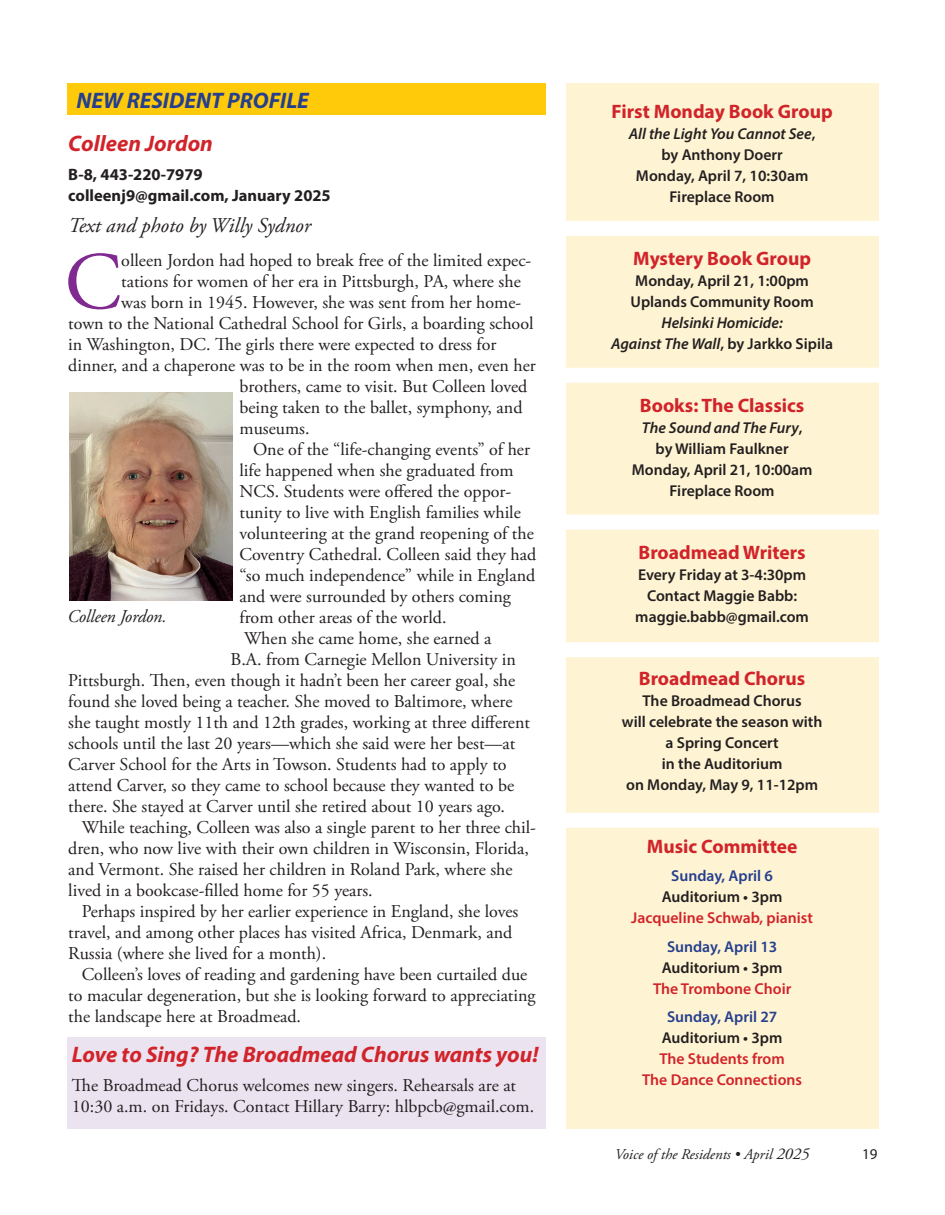
<style>
.page{position:relative;width:945px;height:1215px;background:#fff}
.page>*{position:absolute;margin:0;border:0;box-sizing:border-box;transform-origin:0 0}
.Text_with_drop_cap{font:81.3px "Adobe Garamond Pro";color:#802990}
.Headline_Secondary{font:italic 700 22.5px "Myriad Pro";color:#d1232a}
.Headline_Secondary-2{font:italic 700 22.5px "Myriad Pro";color:#253f8e}
.Byline{font:italic 21px "Adobe Garamond Pro";color:#231f20}
.Boxed_Items_Headers{font:700 19.5px "Myriad Pro";color:#d1232a}
.Text_stories{font:18px/21px "Adobe Garamond Pro";color:#231f20}
.Text_with_drop_cap-2{font:18px "Adobe Garamond Pro";color:#231f20}
.Text_no_indent__no_space{font:18px/21px "Adobe Garamond Pro";color:#231f20}
.Headline_Secondary-3{font:italic 18px "Adobe Garamond Pro";letter-spacing:-.01em;color:#231f20}
.Text_no_indent__no_space-2{font:700 16.5px "Myriad Pro";color:#231f20}
.Boxed_Items_Myriad_Semi{font:600 15.75px "Myriad Pro";color:#231f20}
.Boxed_Items_Myriad_Semi-2{font:600 15.75px "Myriad Pro";color:#d1232a}
.Boxed_Items_Myriad_Semi-3{font:italic 600 15.75px "Myriad Pro";color:#231f20}
.Boxed_Items_Myriad_Semi-4{font:600 15.75px "Myriad Pro";color:#253f8e}
.t1{font:italic 15px "Adobe Garamond Pro";color:#231f20}
.t2{font:15px "Myriad Pro";color:#231f20}
.s1{font-style:normal}
.s2{font-style:italic}
.s3{font-size:16.5px}
</style>
<div class="page">
<div style="left:68px;top:84px;width:478px;height:31px;background:#feca0a"></div>
<div style="left:566px;top:84px;width:312px;height:1045px;background:#fef3d2"></div>
<div style="left:553px;top:813px;width:336px;height:15px;background:#fff"></div>
<img style="left:70px;top:393px;width:163px;height:207px">
<div style="left:553px;top:642px;width:336px;height:15px;background:#fff"></div>
<div style="left:554px;top:515px;width:336px;height:15px;background:#fff"></div>
<div style="left:563px;top:368px;width:336px;height:15px;background:#fff"></div>
<div style="left:553px;top:221px;width:336px;height:15px;background:#fff"></div>
<div style="left:67px;top:1037px;width:479px;height:92px;background:#ece3f0"></div>
<p class="Headline_Secondary-2" style="left:76px;top:86px;width:234px">NEW RESIDENT PROFILE</p>
<p class="Headline_Secondary" style="left:68px;top:129px;width:146px">Colleen Jordon</p>
<p class="Text_no_indent__no_space-2" style="left:68px;top:164px;width:136px">B-8, 443-220-7979</p>
<p class="Text_no_indent__no_space-2" style="left:68px;top:185px;width:264px">colleenj9@gmail.com, January 2025</p>
<p class="Byline" style="left:68px;top:212px;width:244px">Text and photo by Willy Sydnor</p>
<p class="Text_with_drop_cap" style="left:65px;top:234px;width:58px">C</p>
<p class="Text_with_drop_cap-2" style="left:121px;top:250px;width:412px">olleen Jordon had hoped to break free of the limited expec-</p>
<p class="Text_with_drop_cap-2" style="left:121px;top:271px;width:401px">tations for women of her era in Pittsburgh, PA, where she</p>
<p class="Text_with_drop_cap-2" style="left:121px;top:292px;width:402px">was born in 1945. However, she was sent from her home-</p>
<p class="Text_with_drop_cap-2" style="left:68px;top:313px;width:467px">town to the National Cathedral School for Girls, a boarding school</p>
<p class="Text_with_drop_cap-2" style="left:68px;top:334px;width:430px">in Washington, DC. The girls there were expected to dress for</p>
<p class="Text_with_drop_cap-2" style="left:68px;top:355px;width:469px">dinner, and a chaperone was to be in the room when men, even her</p>
<p class="Text_with_drop_cap-2" style="left:240px;top:376px;width:289px">brothers, came to visit. But Colleen loved</p>
<p class="Text_with_drop_cap-2" style="left:240px;top:397px;width:284px">being taken to the ballet, symphony, and</p>
<p class="Text_with_drop_cap-2" style="left:240px;top:418px;width:72px">museums.</p>
<p class="Text_stories" style="left:240px;top:440px;width:298px;text-indent:14px">One of the “life-changing events” of her life happened when she graduated from NCS. Students were offered the oppor&shy;tunity to live with English families while volunteering at the grand reopening of the Coventry Cathedral. Colleen said they had “so much independence” while in England and were surrounded by others coming from other areas of the world.</p>
<p class="Text_stories" style="left:244px;top:629px;width:249px">When she came home, she earned a</p>
<p class="Text_stories" style="left:231px;top:650px;width:287px">B.A. from Carnegie Mellon University in</p>
<p class="Text_stories" style="left:68px;top:671px;width:448px">Pittsburgh. Then, even though it hadn’t been her career goal, she</p>
<p class="Text_stories" style="left:68px;top:692px;width:446px">found she loved being a teacher. She moved to Baltimore, where</p>
<p class="Text_stories" style="left:68px;top:713px;width:463px">she taught mostly 11th and 12th grades, working at three different</p>
<p class="Text_stories" style="left:68px;top:734px;width:449px">schools until the last 20 years—which she said were her best—at</p>
<p class="Text_stories" style="left:68px;top:755px;width:440px">Carver School for the Arts in Towson. Students had to apply to</p>
<p class="Text_stories" style="left:68px;top:776px;width:447px">attend Carver, so they came to school because they wanted to be</p>
<p class="Text_stories" style="left:68px;top:797px;width:438px">there. She stayed at Carver until she retired about 10 years ago.</p>
<p class="Text_stories" style="left:68px;top:818px;width:469px;text-indent:14px">While teaching, Colleen was also a single parent to her three chil&shy;dren, who now live with their own children in Wisconsin, Florida, and Vermont. She raised her children in Roland Park, where she lived in a bookcase-filled home for 55 years.</p>
<p class="Text_stories" style="left:68px;top:902px;width:452px;text-indent:14px">Perhaps inspired by her earlier experience in England, she loves travel, and among other places has visited Africa, Denmark, and<br>Russia (where she lived for a month).</p>
<p class="Text_stories" style="left:68px;top:965px;width:469px;text-indent:14px">Colleen’s loves of reading and gardening have been curtailed due to macular degeneration, but she is looking forward to appreciating the landscape here at Broadmead.</p>
<p class="Headline_Secondary-3" style="left:67px;top:606px;width:101px">Colleen Jordon.</p>
<p class="Headline_Secondary" style="left:72px;top:1039px;width:468px">Love to Sing? The Broadmead Chorus wants you!</p>
<p class="Text_no_indent__no_space" style="left:72px;top:1075px;width:464px">The Broadmead Chorus welcomes new singers. Rehearsals are at<br>10:30 a.m. on Fridays. Contact Hillary Barry: hlbpcb@gmail.com.</p>
<p class="Boxed_Items_Headers" style="left:612px;top:98px;width:223px">First Monday Book Group</p>
<p class="Boxed_Items_Myriad_Semi-3" style="left:629px;top:123px;width:188px">All the Light You Cannot See<span class="s1">,</span></p>
<p class="Boxed_Items_Myriad_Semi" style="left:661px;top:144px;width:123px">by Anthony Doerr</p>
<p class="Boxed_Items_Myriad_Semi" style="left:636px;top:165px;width:174px">Monday, April 7, 10:30am</p>
<p class="Boxed_Items_Myriad_Semi" style="left:670px;top:186px;width:107px">Fireplace Room</p>
<p class="Boxed_Items_Headers" style="left:633px;top:245px;width:179px">Mystery Book Group</p>
<p class="Boxed_Items_Myriad_Semi" style="left:635px;top:270px;width:175px">Monday, April 21, 1:00pm</p>
<p class="Boxed_Items_Myriad_Semi" style="left:631px;top:291px;width:185px">Uplands Community Room</p>
<p class="Boxed_Items_Myriad_Semi-3" style="left:661px;top:312px;width:123px">Helsinki Homicide:</p>
<p class="Boxed_Items_Myriad_Semi" style="left:611px;top:333px;width:223px"><span class="s2">Against The Wall</span>, by Jarkko Sipila</p>
<p class="Boxed_Items_Headers" style="left:640px;top:392px;width:166px">Books: The Classics</p>
<p class="Boxed_Items_Myriad_Semi-3" style="left:642px;top:417px;width:162px">The Sound and The Fury<span class="s1">,</span></p>
<p class="Boxed_Items_Myriad_Semi" style="left:656px;top:438px;width:135px">by William Faulkner</p>
<p class="Boxed_Items_Myriad_Semi" style="left:632px;top:459px;width:182px">Monday, April 21, 10:00am</p>
<p class="Boxed_Items_Myriad_Semi" style="left:670px;top:480px;width:107px">Fireplace Room</p>
<p class="Boxed_Items_Headers" style="left:639px;top:539px;width:169px">Broadmead Writers</p>
<p class="Boxed_Items_Myriad_Semi" style="left:638px;top:564px;width:170px">Every Friday at 3-4:30pm</p>
<p class="Boxed_Items_Myriad_Semi" style="left:647px;top:585px;width:152px">Contact Maggie Babb:</p>
<p class="Boxed_Items_Myriad_Semi" style="left:635px;top:606px;width:175px">maggie.babb@gmail.com</p>
<p class="Boxed_Items_Headers" style="left:639px;top:665px;width:168px">Broadmead Chorus</p>
<p class="Boxed_Items_Myriad_Semi" style="left:643px;top:690px;width:161px">The Broadmead Chorus</p>
<p class="Boxed_Items_Myriad_Semi" style="left:622px;top:711px;width:202px">will celebrate the season with</p>
<p class="Boxed_Items_Myriad_Semi" style="left:666px;top:732px;width:115px">a Spring Concert</p>
<p class="Boxed_Items_Myriad_Semi" style="left:662px;top:753px;width:122px">in the Auditorium</p>
<p class="Boxed_Items_Myriad_Semi" style="left:626px;top:774px;width:194px">on Monday, May 9, 11-12pm</p>
<p class="Boxed_Items_Headers" style="left:647px;top:833px;width:152px">Music Committee</p>
<p class="Boxed_Items_Myriad_Semi-4" style="left:671px;top:866px;width:103px">Sunday, April 6</p>
<p class="Boxed_Items_Myriad_Semi" style="left:662px;top:887px;width:122px">Auditorium • 3pm</p>
<p class="Boxed_Items_Myriad_Semi-2" style="left:631px;top:908px;width:183px">Jacqueline Schwab, pianist</p>
<p class="Boxed_Items_Myriad_Semi-4" style="left:667px;top:936px;width:112px">Sunday, April 13</p>
<p class="Boxed_Items_Myriad_Semi" style="left:662px;top:957px;width:122px">Auditorium • 3pm</p>
<p class="Boxed_Items_Myriad_Semi-2" style="left:653px;top:978px;width:140px">The Trombone Choir</p>
<p class="Boxed_Items_Myriad_Semi-4" style="left:667px;top:1007px;width:112px">Sunday, April 27</p>
<p class="Boxed_Items_Myriad_Semi" style="left:662px;top:1028px;width:122px">Auditorium • 3pm</p>
<p class="Boxed_Items_Myriad_Semi-2" style="left:659px;top:1049px;width:127px">The Students from</p>
<p class="Boxed_Items_Myriad_Semi-2" style="left:642px;top:1070px;width:161px">The Dance Connections</p>
<p class="t1" style="left:615px;top:1146px;width:196px">Voice of the Residents • April <span class="s3">2025</span></p>
<p class="t2" style="left:862px;top:1145px;width:17px">19</p>
</div>
